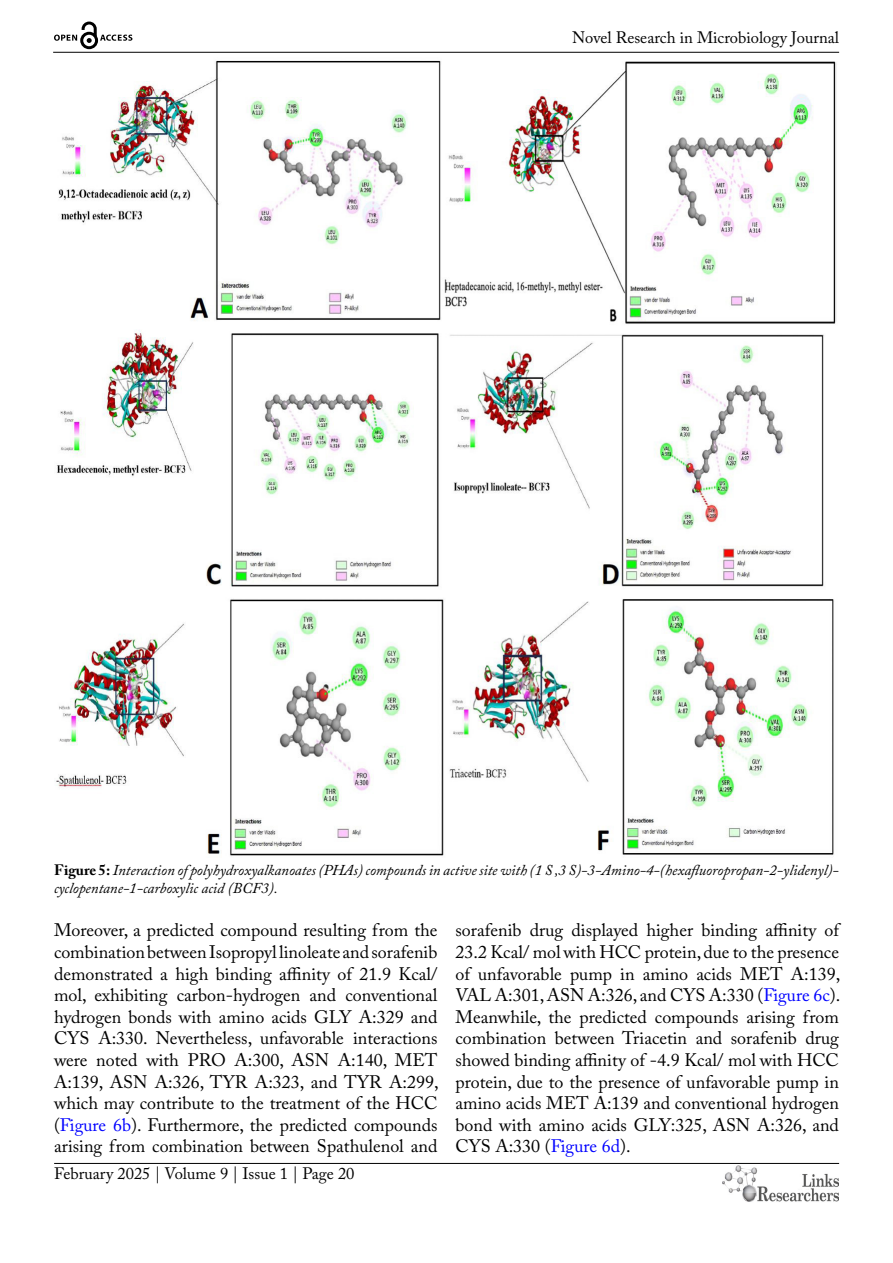
<style>
.page{position:relative;width:893px;height:1263px;background:#fff}
.page>*{position:absolute;margin:0;border:0;box-sizing:border-box;transform-origin:0 0}
.t1{font:18px/21.6px "Adobe Caslon Pro";color:#000;text-align:justify}
.t2{font:16.5px "Adobe Caslon Pro";color:#000}
.t3{font:italic 15px/18px "Adobe Caslon Pro";color:#000}
.s1{font-weight:700;font-style:normal}
.s2{color:#00f}
</style>
<div class="page">
<hr style="left:53px;top:52px;width:786px;height:1px;background:#000">
<hr style="left:54px;top:1163px;width:785px;height:1px;background:#000">
<img style="left:722px;top:1166px;width:117px;height:36px">
<svg style="left:54px;top:22px;width:78px;height:27px"></svg>
<img style="left:56px;top:60px;width:781px;height:796px">
<p class="t2" style="left:572px;top:28px;width:268px">Novel Research in Microbiology Journal</p>
<p class="t3" style="left:54px;top:861px;width:786px"><span class="s1">Figure 5:</span> Interaction of polyhydroxyalkanoates (PHAs) compounds in active site with (1 S ,3 S)-3-Amino-4-(hexafluoropropan-2-ylidenyl)- cyclopentane-1-carboxylic acid (BCF3).</p>
<p class="t1" style="left:54px;top:919px;width:386px">Moreover, a predicted compound resulting from the combination between Isopropyl linoleate and sorafenib demonstrated a high binding affinity of 21.9 Kcal/ mol, exhibiting carbon-hydrogen and conventional hydrogen bonds with amino acids GLY A:329 and CYS A:330. Nevertheless, unfavorable interactions were noted with PRO A:300, ASN A:140, MET A:139, ASN A:326, TYR A:323, and TYR A:299, which may contribute to the treatment of the HCC (<span class="s2">Figure 6b</span>). Furthermore, the predicted compounds arising from combination between Spathulenol and</p>
<p class="t1" style="left:455px;top:919px;width:386px">sorafenib drug displayed higher binding affinity of 23.2 Kcal/ molwith HCC protein, due to the presence of unfavorable pump in amino acids MET A:139, VAL A:301, ASN A:326, and CYS A:330 (<span class="s2">Figure 6c</span>).<br>Meanwhile, the predicted compounds arising from combination between Triacetin and sorafenib drug showed binding affinity of -4.9 Kcal/ mol with HCC protein, due to the presence of unfavorable pump in amino acids MET A:139 and conventional hydrogen bond with amino acids GLY:325, ASN A:326, and CYS A:330 (<span class="s2">Figure 6d</span>).</p>
<p class="t2" style="left:54px;top:1164px;width:302px">February 2025 | Volume 9 | Issue 1 | Page 20</p>
</div>
